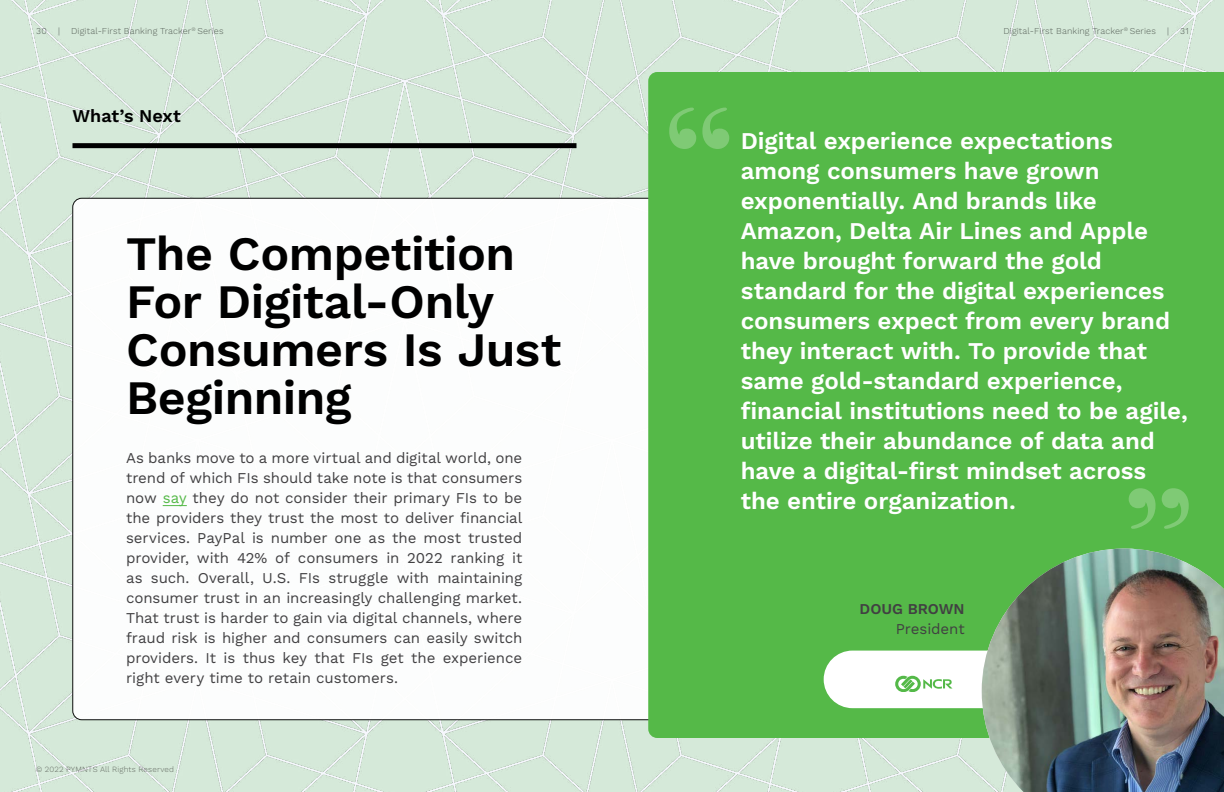
<style>
.page{position:relative;width:1224px;height:792px;background:#fff}
.page>*{position:absolute;margin:0;border:0;box-sizing:border-box;transform-origin:0 0}
.t1{font:600 48px/48px "Work Sans";letter-spacing:-.01em;color:#000}
.t2{font:600 24px/30px "Work Sans";letter-spacing:-.005em;color:#fff}
.t3{font:600 18px "Work Sans";color:#000}
.t4{font:15px/20px "Work Sans";letter-spacing:-.005em;color:#414042;text-align:justify}
.t5{font:600 15px "Work Sans";color:#414042}
.t6{font:300 9px "Work Sans";letter-spacing:.015em;color:#646769}
.t7{font:300 9px "Work Sans";color:#585c5f}
.t8{font:300 8px "Work Sans";letter-spacing:.015em;color:#717073}
.s1{color:#55b948}
</style>
<div class="page">
<img style="left:0;top:0;width:1224px;height:792px">
<svg style="left:72px;top:198px;width:576px;height:522px"></svg>
<div style="left:72px;top:143px;width:505px;height:5px;background:#000"></div>
<div style="left:648px;top:72px;width:576px;height:666px;background:#55b948"></div>
<div style="left:824px;top:651px;width:270px;height:57px;background:#fff;border-radius:29px"></div>
<svg style="left:1129px;top:488px;width:60px;height:41px;background:#68c05c"></svg>
<svg style="left:669px;top:108px;width:60px;height:41px;background:#68c05d"></svg>
<svg style="left:895px;top:676px;width:57px;height:15px"></svg>
<img style="left:982px;top:549px;width:242px;height:243px">
<svg style="left:163px;top:505px;width:24px;height:1px"></svg>
<p class="t7" style="left:36px;top:26px;width:12px">30</p>
<p class="t7" style="left:58px;top:26px;width:3px">|</p>
<p class="t6" style="left:71px;top:26px;width:154px">Digital-First Banking Tracker<sup>®</sup> Series</p>
<p class="t6" style="left:1003px;top:26px;width:154px">Digital-First Banking Tracker<sup>®</sup> Series</p>
<p class="t7" style="left:1167px;top:26px;width:3px">|</p>
<p class="t7" style="left:1180px;top:26px;width:10px">31</p>
<p class="t3" style="left:72px;top:105px;width:110px">What’s Next</p>
<h1 class="t1" style="left:126px;top:232px;width:437px">The Competition<br>For Digital-Only<br>Consumers Is Just<br>Beginning</h1>
<p class="t4" style="left:126px;top:448px;width:398px">As banks move to a more virtual and digital world, one trend of which FIs should take note is that consumers now <span class="s1">say</span> they do not consider their primary FIs to be the providers they trust the most to deliver financial services. PayPal is number one as the most trusted provider, with 42% of consumers in 2022 ranking it as such. Overall, U.S. FIs struggle with maintaining consumer trust in an increasingly challenging market.<br>That trust is harder to gain via digital channels, where fraud risk is higher and consumers can easily switch providers. It is thus key that FIs get the experience right every time to retain customers.</p>
<p class="t8" style="left:36px;top:765px;width:140px">© 2022 PYMNTS All Rights Reserved</p>
<p class="t2" style="left:741px;top:127px;width:449px">Digital experience expectations among consumers have grown exponentially. And brands like Amazon, Delta Air Lines and Apple have brought forward the gold standard for the digital experiences consumers expect from every brand they interact with. To provide that same gold-standard experience, financial institutions need to be agile, utilize their abundance of data and have a digital-first mindset across the entire organization.</p>
<p class="t5" style="left:860px;top:600px;width:107px">DOUG BROWN</p>
<p class="t4" style="left:896px;top:619px;width:70px">President</p>
</div>
